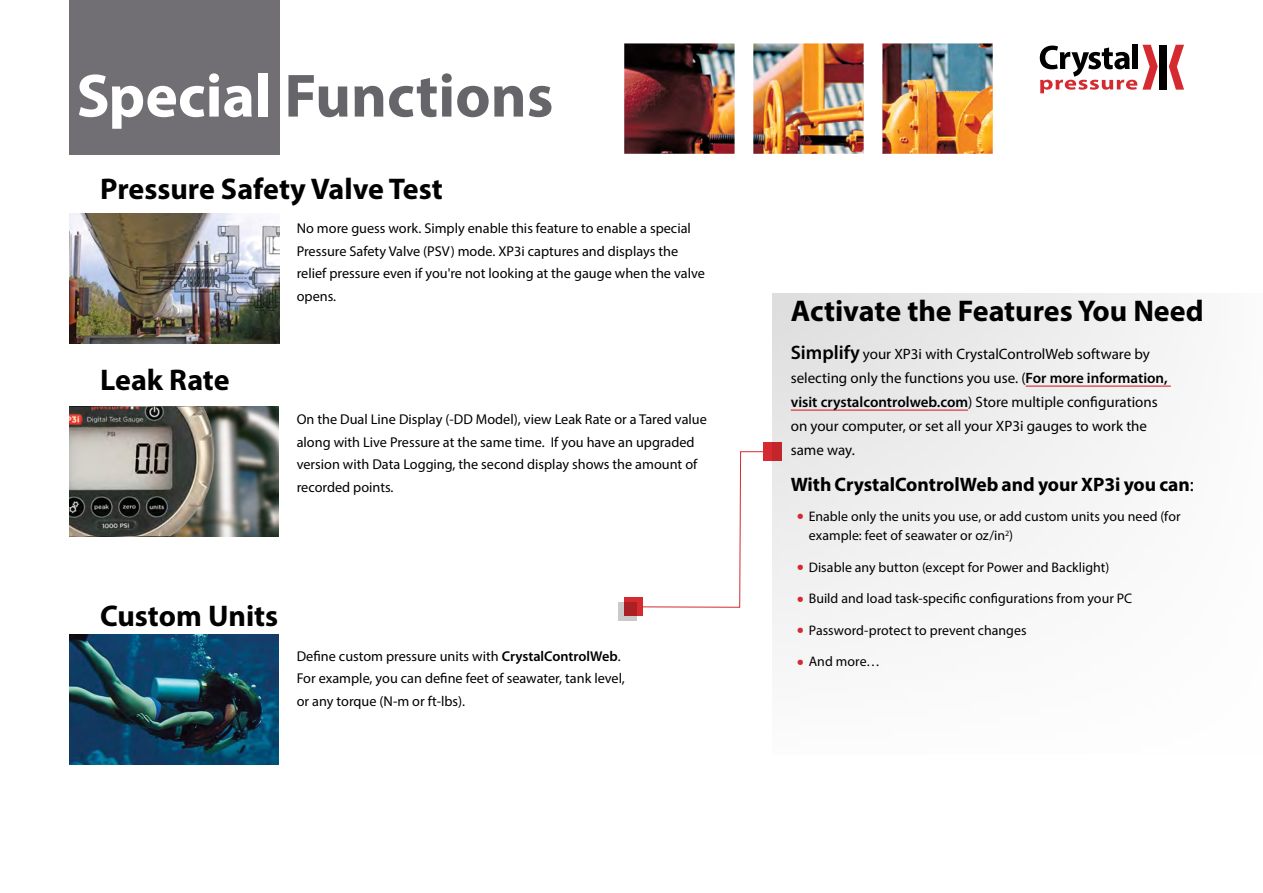
<style>
.page{position:relative;width:1263px;height:893px;background:#fff}
.page>*{position:absolute;margin:0;border:0;box-sizing:border-box;transform-origin:0 0}
.t1{font:700 61.5px "Myriad Pro";color:#65656a}
.t2{font:700 30px "Myriad Pro";color:#000}
.t3{font:700 19.5px "Myriad Pro";color:#000}
.t4{font:15px/24px "Myriad Pro";color:#000}
.t5{font:14.25px/22.5px "Myriad Pro";color:#000}
.t6{font:13.8px/19.5px "Myriad Pro";letter-spacing:.005em;color:#000}
.s1{color:#fff}
.s2{font-weight:600}
.s3{font-weight:600;font-size:19.5px}
.s4{font-weight:400}
.s5{font-size:25.5px;color:#d52a2f}
</style>
<div class="page">
<img style="left:624px;top:43px;width:369px;height:111px">
<img style="left:70px;top:214px;width:209px;height:129px">
<img style="left:215px;top:407px;width:63px;height:129px">
<img style="left:69px;top:635px;width:209px;height:129px">
<img style="left:69px;top:407px;width:146px;height:129px">
<div style="left:773px;top:293px;width:490px;height:461px;background:linear-gradient(to right,#ecebec,#fcfbfc)"></div>
<div style="left:69px;top:0;width:211px;height:154px;background:#716f74"></div>
<hr style="left:1026px;top:386px;width:145px;height:1px;background:#d52a2f">
<hr style="left:791px;top:410px;width:177px;height:1px;background:#d52a2f">
<svg style="left:764px;top:443px;width:18px;height:18px"></svg>
<svg style="left:642px;top:451px;width:122px;height:157px"></svg>
<div style="left:624px;top:597px;width:18px;height:18px;background:#d52a2f"></div>
<svg style="left:618px;top:602px;width:18px;height:18px"></svg>
<div style="left:1159px;top:45px;width:8px;height:45px;background:#000"></div>
<svg style="left:1169px;top:45px;width:15px;height:45px"></svg>
<svg style="left:1040px;top:45px;width:118px;height:48px"></svg>
<h1 class="t1" style="left:76px;top:56px;width:478px"><span class="s1">Special</span> Functions</h1>
<h2 class="t2" style="left:100px;top:169px;width:344px">Pressure Safety Valve Test</h2>
<p class="t5" style="left:297px;top:217px;width:410px">No more guess work. Simply enable this feature to enable a special Pressure Safety Valve (PSV) mode. XP3i captures and displays the relief pressure even if you're not looking at the gauge when the valve opens.</p>
<h2 class="t2" style="left:100px;top:360px;width:131px">Leak Rate</h2>
<p class="t5" style="left:297px;top:408px;width:412px">On the Dual Line Display (-DD Model), view Leak Rate or a Tared value along with Live Pressure at the same time. If you have an upgraded version with Data Logging, the second display shows the amount of recorded points.</p>
<h2 class="t2" style="left:100px;top:596px;width:180px">Custom Units</h2>
<p class="t5" style="left:297px;top:644px;width:330px">Define custom pressure units with <span class="s2">CrystalControlWeb</span>.<br>For example, you can define feet of seawater, tank level, or any torque (N-m or ft-lbs).</p>
<h2 class="t2" style="left:791px;top:292px;width:414px">Activate the Features You Need</h2>
<p class="t4" style="left:791px;top:342px;width:378px"><span class="s3">Simplify</span> your XP3i with CrystalControlWeb software by selecting only the functions you use. (<span class="s2">For more information, visit crystalcontrolweb.com</span>) Store multiple configurations on your computer, or set all your XP3i gauges to work the same way.</p>
<h3 class="t3" style="left:791px;top:471px;width:405px">With CrystalControlWeb and your XP3i you can<span class="s4">:</span></h3>
<p class="t6" style="left:809px;top:506px;width:373px;text-indent:-12px"><span class="s5">•</span> Enable only the units you use, or add custom units you need (for example: feet of seawater or oz/in<sup>2</sup>)</p>
<p class="t6" style="left:797px;top:557px;width:314px"><span class="s5">•</span> Disable any button (except for Power and Backlight)</p>
<p class="t6" style="left:797px;top:589px;width:337px"><span class="s5">•</span> Build and load task-specific configurations from your PC</p>
<p class="t6" style="left:797px;top:620px;width:231px"><span class="s5">•</span> Password-protect to prevent changes</p>
<p class="t6" style="left:797px;top:652px;width:85px"><span class="s5">•</span> And more…</p>
</div>
